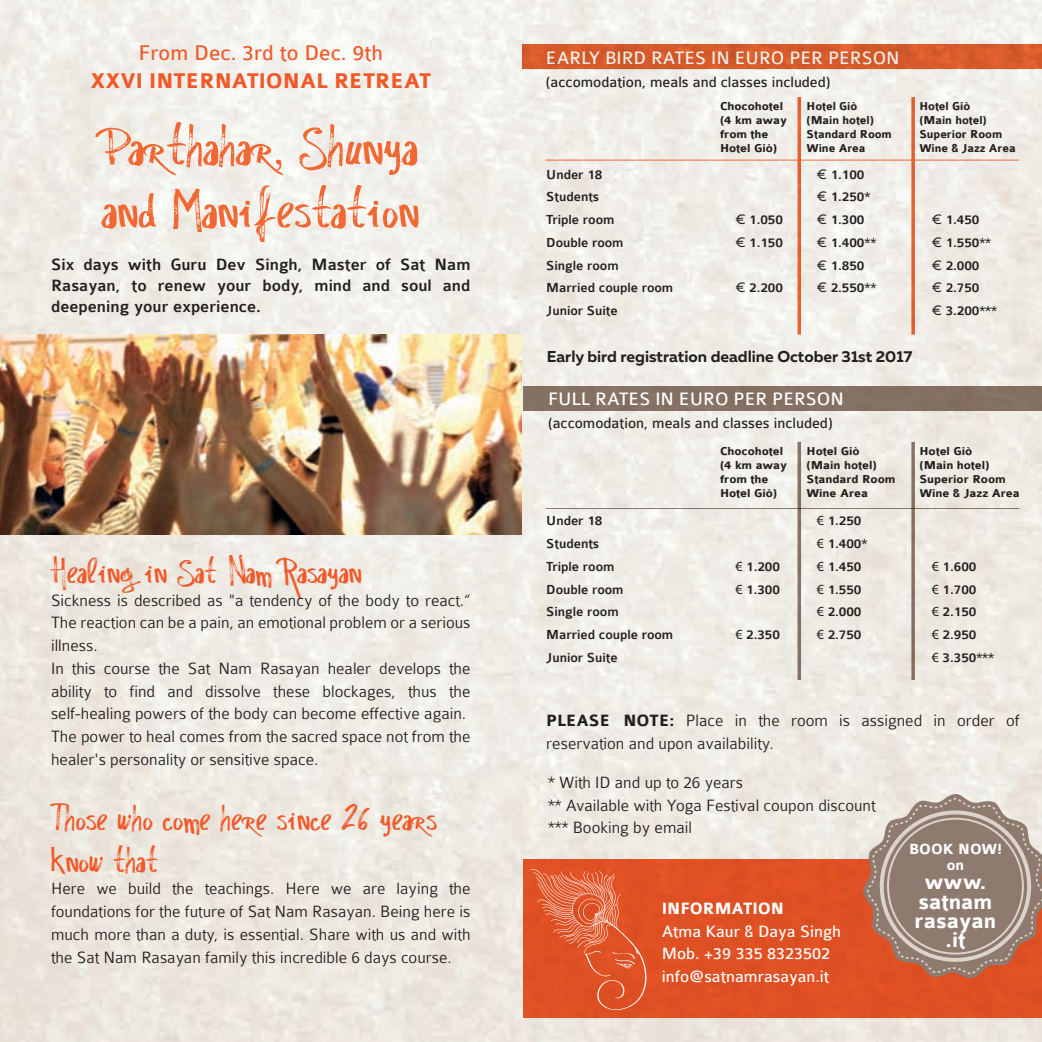
<style>
.page{position:relative;width:1042px;height:1042px;background:#fff}
.page>*{position:absolute;margin:0;border:0;box-sizing:border-box;transform-origin:0 0}
.t1{font:56px/63px "vtks Rascunho Errado";color:#f26833}
.t2{font:35px/42px "vtks Rascunho Errado";color:#f15929}
.t3{font:700 22.75px "Colaborate";color:#f15929}
.t4{font:22.75px "Colaborate";color:#f15929}
.t5{font:700 22.75px/19.2px "Colaborate";color:#fff;text-align:center}
.t6{font:19.25px "Colaborate";color:#fff}
.t7{font:300 17.5px/22.8px "Colaborate";color:#231f20}
.t8{font:500 17.5px/21px "Colaborate";color:#231f20;text-align:justify}
.t9{font:17.5px/22.8px "Colaborate";color:#fff}
.t10{font:700 17.5px "Colaborate";color:#fff}
.t11{font:15.75px "Colaborate";color:#231f20}
.t12{font:700 15.75px "Muller";color:#231f20}
.t13{font:700 15.75px/15.8px "Colaborate";color:#fff;text-align:center}
.t14{font:500 14px "Colaborate";letter-spacing:-.005em;color:#231f20}
.t15{font:700 12.25px/14px "Colaborate";letter-spacing:-.005em;color:#231f20;scale:1.05 1}
.t16{font:700 12.25px/14px "Colaborate";letter-spacing:-.005em;color:#231f20}
.s1{font-family:"Muller";font-weight:400}
.s2{font-family:"Myriad Pro";font-weight:400}
.s3{font-weight:700}
</style>
<div class="page">
<img style="left:0;top:0;width:1042px;height:1042px">
<div style="left:523px;top:859px;width:519px;height:158px;background:#df5023"></div>
<svg style="left:530px;top:868px;width:117px;height:142px"></svg>
<div style="left:523px;top:386px;width:519px;height:24px;background:#857163"></div>
<svg style="left:523px;top:45px;width:519px;height:24px;background:#d75a2a"></svg>
<svg style="left:797px;top:97px;width:4px;height:237px"></svg>
<svg style="left:911px;top:97px;width:4px;height:237px"></svg>
<svg style="left:797px;top:442px;width:4px;height:238px"></svg>
<svg style="left:911px;top:442px;width:4px;height:238px"></svg>
<svg style="left:862px;top:794px;width:180px;height:184px;background:#aa8a7a"></svg>
<img style="left:0;top:334px;width:522px;height:200px">
<hr style="left:546px;top:160px;width:473px;height:1px;background:#f26833">
<hr style="left:546px;top:508px;width:473px;height:1px;background:#8e7a6e">
<h3 class="t4" style="left:139px;top:41px;width:246px">From Dec. 3rd to Dec. 9th</h3>
<h3 class="t3" style="left:90px;top:69px;width:342px">XXVI INTERNATIONAL RETREAT</h3>
<h1 class="t1" style="left:102px;top:120px;width:318px">Parthahar, Shunya and Manifestation</h1>
<p class="t8" style="left:51px;top:254px;width:421px">Six days with Guru Dev Singh, Master of Sat Nam Rasayan, to renew your body, mind and soul and deepening your experience.</p>
<h2 class="t2" style="left:51px;top:553px;width:312px">Healing in Sat Nam Rasayan</h2>
<p class="t7" style="left:51px;top:589px;width:421px">Sickness is described as "a tendency of the body to react.“ The reaction can be a pain, an emotional problem or a serious illness.<br>In this course the Sat Nam Rasayan healer develops the ability to find and dissolve these blockages, thus the self-healing powers of the body can become effective again.<br>The power to heal comes from the sacred space not from the healer's personality or sensitive space.</p>
<h2 class="t2" style="left:51px;top:800px;width:387px">Those who come here since 26 years know that</h2>
<p class="t7" style="left:51px;top:877px;width:421px;text-align:justify">Here we build the teachings. Here we are laying the foundations for the future of Sat Nam Rasayan. Being here is much more than a duty, is essential. Share with us and with the Sat Nam Rasayan family this incredible 6 days course.</p>
<p class="t6" style="left:546px;top:48px;width:355px">EARLY BIRD RATES IN EURO PER PERSON</p>
<p class="t11" style="left:546px;top:74px;width:286px">(accomodation, meals and classes included)</p>
<p class="t15" style="left:720px;top:100px;width:65px">Chocohotel (4 km away from the<br>Hotel Giò)</p>
<p class="t16" style="left:919px;top:100px;width:98px">Hotel Giò<br>(Main hotel)<br>Superior Room<br>Wine &amp; Jazz Area</p>
<p class="t16" style="left:806px;top:100px;width:87px">Hotel Giò (Main hotel)<br>Standard Room<br>Wine Area</p>
<p class="t14" style="left:546px;top:167px;width:58px">Under 18</p>
<p class="t14" style="left:817px;top:167px;width:49px"><span class="s1">€</span> 1.100</p>
<p class="t14" style="left:546px;top:190px;width:54px">Students</p>
<p class="t14" style="left:817px;top:190px;width:55px"><span class="s1">€</span> 1.250*</p>
<p class="t14" style="left:546px;top:212px;width:70px">Triple room</p>
<p class="t14" style="left:735px;top:212px;width:49px"><span class="s1">€</span> 1.050</p>
<p class="t14" style="left:817px;top:212px;width:49px"><span class="s1">€</span> 1.300</p>
<p class="t14" style="left:932px;top:212px;width:49px"><span class="s1">€</span> 1.450</p>
<p class="t14" style="left:546px;top:235px;width:79px">Double room</p>
<p class="t14" style="left:735px;top:235px;width:49px"><span class="s1">€</span> 1.150</p>
<p class="t14" style="left:817px;top:235px;width:61px"><span class="s1">€</span> 1.400**</p>
<p class="t14" style="left:932px;top:235px;width:61px"><span class="s1">€</span> 1.550**</p>
<p class="t14" style="left:546px;top:258px;width:74px">Single room</p>
<p class="t14" style="left:817px;top:258px;width:49px"><span class="s1">€</span> 1.850</p>
<p class="t14" style="left:932px;top:258px;width:49px"><span class="s1">€</span> 2.000</p>
<p class="t14" style="left:546px;top:281px;width:128px">Married couple room</p>
<p class="t14" style="left:735px;top:281px;width:49px"><span class="s1">€</span> 2.200</p>
<p class="t14" style="left:817px;top:281px;width:61px"><span class="s1">€</span> 2.550**</p>
<p class="t14" style="left:932px;top:281px;width:49px"><span class="s1">€</span> 2.750</p>
<p class="t14" style="left:546px;top:303px;width:73px">Junior Suite</p>
<p class="t14" style="left:932px;top:303px;width:67px"><span class="s1">€</span> 3.200***</p>
<p class="t12" style="left:547px;top:347px;width:367px">Early bird registration deadline October 31st 2017</p>
<p class="t6" style="left:548px;top:389px;width:297px">FULL RATES IN EURO PER PERSON</p>
<p class="t11" style="left:548px;top:415px;width:286px">(accomodation, meals and classes included)</p>
<p class="t15" style="left:720px;top:445px;width:65px">Chocohotel (4 km away from the<br>Hotel Giò)</p>
<p class="t15" style="left:919px;top:445px;width:97px">Hotel Giò<br>(Main hotel)<br>Superior Room<br>Wine &amp; Jazz Area</p>
<p class="t15" style="left:806px;top:445px;width:86px">Hotel Giò (Main hotel)<br>Standard Room<br>Wine Area</p>
<p class="t14" style="left:546px;top:514px;width:58px">Under 18</p>
<p class="t14" style="left:817px;top:514px;width:46px"><span class="s2">€</span> 1.250</p>
<p class="t14" style="left:546px;top:536px;width:54px">Students</p>
<p class="t14" style="left:817px;top:536px;width:52px"><span class="s2">€</span> 1.400*</p>
<p class="t14" style="left:546px;top:559px;width:70px">Triple room</p>
<p class="t14" style="left:735px;top:559px;width:46px"><span class="s2">€</span> 1.200</p>
<p class="t14" style="left:817px;top:559px;width:46px"><span class="s2">€</span> 1.450</p>
<p class="t14" style="left:932px;top:559px;width:46px"><span class="s2">€</span> 1.600</p>
<p class="t14" style="left:546px;top:582px;width:79px">Double room</p>
<p class="t14" style="left:735px;top:582px;width:46px"><span class="s2">€</span> 1.300</p>
<p class="t14" style="left:817px;top:582px;width:46px"><span class="s2">€</span> 1.550</p>
<p class="t14" style="left:932px;top:582px;width:46px"><span class="s2">€</span> 1.700</p>
<p class="t14" style="left:546px;top:605px;width:74px">Single room</p>
<p class="t14" style="left:817px;top:605px;width:46px"><span class="s2">€</span> 2.000</p>
<p class="t14" style="left:932px;top:605px;width:46px"><span class="s2">€</span> 2.150</p>
<p class="t14" style="left:546px;top:627px;width:128px">Married couple room</p>
<p class="t14" style="left:735px;top:627px;width:46px"><span class="s2">€</span> 2.350</p>
<p class="t14" style="left:817px;top:627px;width:46px"><span class="s2">€</span> 2.750</p>
<p class="t14" style="left:932px;top:627px;width:46px"><span class="s2">€</span> 2.950</p>
<p class="t14" style="left:546px;top:650px;width:73px">Junior Suite</p>
<p class="t14" style="left:932px;top:650px;width:64px"><span class="s2">€</span> 3.350***</p>
<p class="t7" style="left:546px;top:709px;width:475px"><span class="s3">PLEASE NOTE:</span> Place in the room is assigned in order of reservation and upon availability.</p>
<p class="t7" style="left:548px;top:771px;width:329px">* With ID and up to 26 years<br>** Available with Yoga Festival coupon discount *** Booking by email</p>
<p class="t10" style="left:662px;top:899px;width:124px">INFORMATION</p>
<p class="t9" style="left:662px;top:920px;width:181px">Atma Kaur &amp; Daya Singh<br>Mob. +39 335 8323502 info@satnamrasayan.it</p>
<p class="t13" style="left:909px;top:842px;width:94px">BOOK NOW! on</p>
<h3 class="t5" style="left:914px;top:873px;width:83px">www. satnam rasayan .it</h3>
</div>
